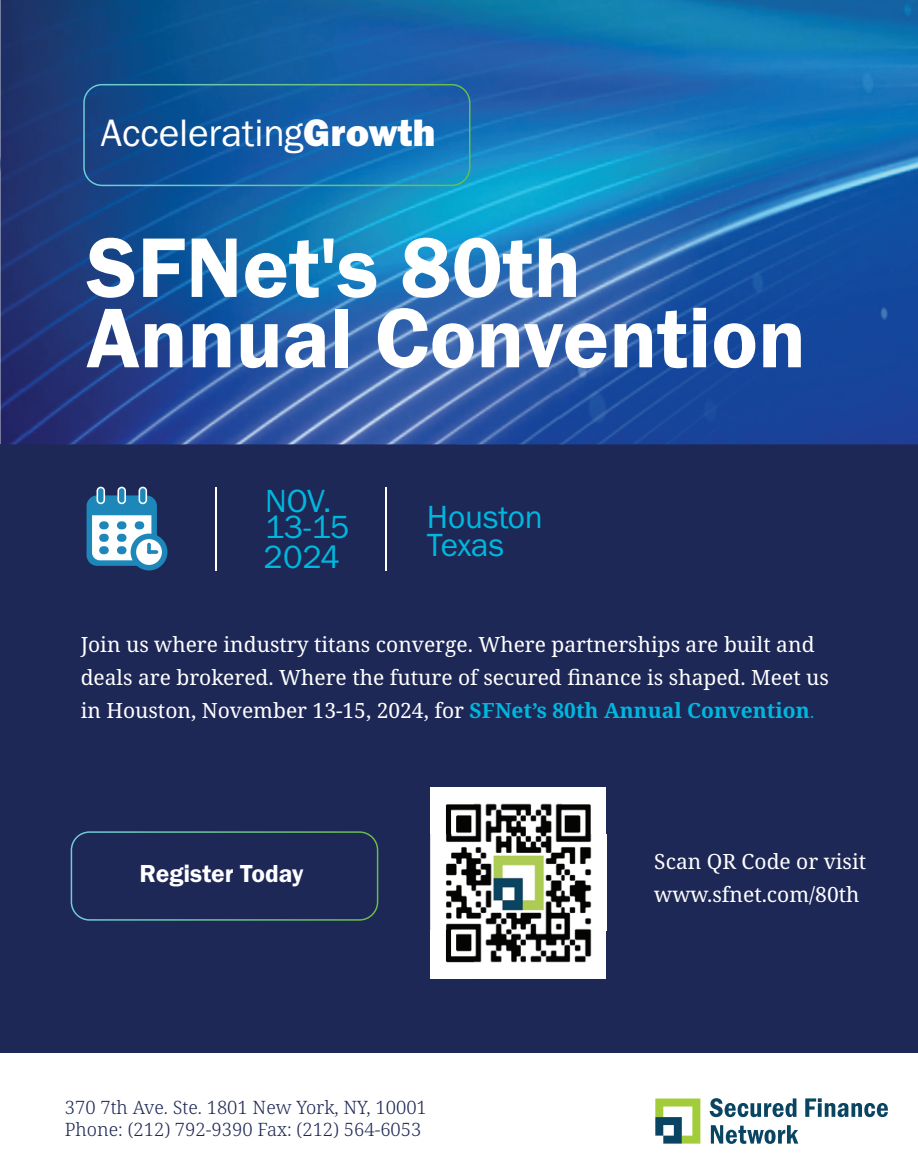
<style>
.page{position:relative;width:918px;height:1175px;background:#fff}
.page>*{position:absolute;margin:0;border:0;box-sizing:border-box;transform-origin:0 0}
.t1{font:600 87.45px/70.3px "Franklin Gothic FS";color:#fff}
.t2{font:39.6px "Franklin Gothic FS";color:#fff}
.t3{font:33.15px/28px "Franklin Gothic FS";letter-spacing:-.005em;color:#00b7dd}
.t4{font:600 25.5px "Franklin Gothic FS";color:#fff}
.t5{font:21px/33px "Noto Serif";color:#fff}
.t6{font:300 18.45px/22px "Noto Serif";color:#1e2857}
.s1{font-family:"Franklin Gothic FS Hvy"}
.s2{font-weight:700;color:#00b7dd}
.s3{font-weight:300;color:#00b7dd}
</style>
<div class="page">
<div style="left:0;top:444px;width:918px;height:609px;background:#1e2857"></div>
<img style="left:0;top:0;width:517px;height:444px">
<img style="left:517px;top:0;width:401px;height:444px">
<img style="left:0;top:156px;width:30px;height:288px">
<img style="left:455px;top:433px;width:108px;height:11px">
<svg style="left:655px;top:1098px;width:45px;height:45px"></svg>
<svg style="left:710px;top:1098px;width:86px;height:19px"></svg>
<svg style="left:805px;top:1098px;width:83px;height:19px"></svg>
<svg style="left:711px;top:1125px;width:87px;height:18px"></svg>
<div style="left:87px;top:495px;width:70px;height:71px;background:#1e87b9;border-radius:11px"></div>
<svg style="left:97px;top:486px;width:8px;height:18px"></svg>
<svg style="left:117px;top:486px;width:9px;height:18px"></svg>
<svg style="left:139px;top:486px;width:8px;height:18px"></svg>
<svg style="left:92px;top:515px;width:75px;height:55px"></svg>
<svg style="left:147px;top:543px;width:4px;height:11px"></svg>
<svg style="left:147px;top:550px;width:11px;height:4px"></svg>
<hr style="left:215px;top:486px;width:2px;height:84px;background:#fff">
<hr style="left:385px;top:486px;width:2px;height:84px;background:#fff">
<svg style="left:71px;top:831px;width:307px;height:89px"></svg>
<img style="left:431px;top:787px;width:175px;height:191px">
<svg style="left:83px;top:84px;width:387px;height:102px"></svg>
<h2 class="t2" style="left:101px;top:111px;width:337px">Accelerating<span class="s1">Growth</span></h2>
<h1 class="t1" style="left:87px;top:234px;width:721px">SFNet's 80th<br>Annual Convention</h1>
<h3 class="t3" style="left:264px;top:473px;width:78px;line-height:56.6px">NOV.<br>2024</h3>
<h3 class="t3" style="left:265px;top:514px;width:87px">13-15</h3>
<h3 class="t3" style="left:427px;top:503px;width:118px">Houston<br>Texas</h3>
<p class="t5" style="left:81px;top:629px;width:750px">Join us where industry titans converge. Where partnerships are built and deals are brokered. Where the future of secured finance is shaped. Meet us in Houston, November 13-15, 2024, for <span class="s2">SFNet’s 80th Annual Convention</span><span class="s3">.</span></p>
<p class="t4" style="left:139px;top:859px;width:166px">Register Today</p>
<p class="t5" style="left:654px;top:847px;width:213px">Scan QR Code or visit www.sfnet.com/80th</p>
<p class="t6" style="left:65px;top:1097px;width:364px">370 7th Ave. Ste. 1801 New York, NY, 10001<br>Phone: (212) 792-9390 Fax: (212) 564-6053</p>
</div>
